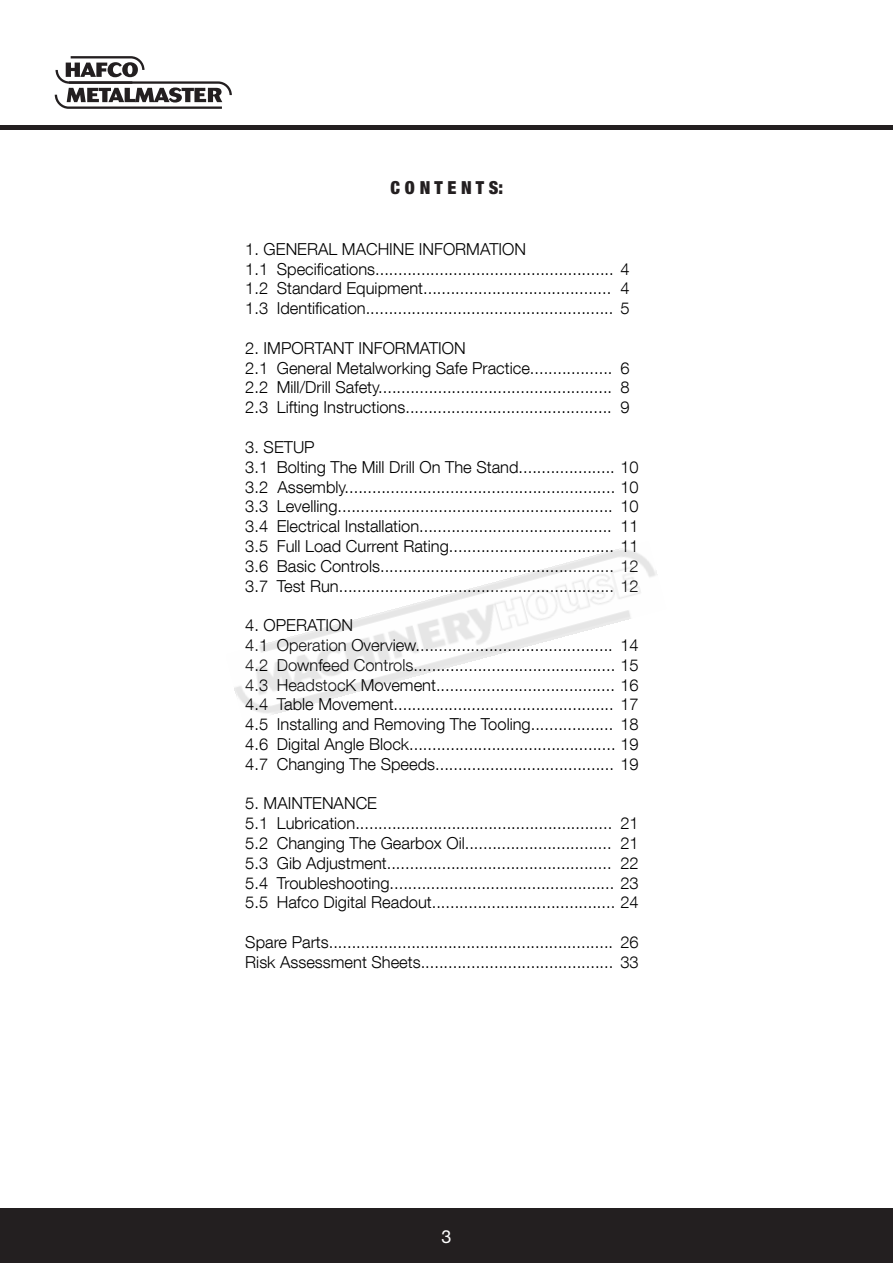
<style>
.page{position:relative;width:893px;height:1263px;background:#fff}
.page>*{position:absolute;margin:0;border:0;box-sizing:border-box;transform-origin:0 0}
.t1{font:900 condensed 18px "Helvetica Neue LT Std";color:#231f20}
.t2{font:18px "Helvetica Neue LT Std";color:#fff}
.t3{font:300 16.5px/19.8px "Helvetica Neue LT Com";color:#000}
</style>
<div class="page">
<div style="left:0;top:1208px;width:893px;height:55px;background:#231f20"></div>
<hr style="left:0;top:126px;width:893px;height:4px;background:#231f20">
<svg style="left:55px;top:56px;width:177px;height:53px"></svg>
<img style="left:234px;top:548px;width:423px;height:167px">
<p class="t1" style="left:391px;top:177px;width:114px">C O N T E N T S:</p>
<p class="t3" style="left:245px;top:239px;width:386px">1. GENERAL MACHINE INFORMATION<br>1.1 Specifications.................................................... 4<br>1.2 Standard Equipment......................................... 4<br>1.3 Identification...................................................... 5</p>
<p class="t3" style="left:245px;top:338px;width:386px">2. IMPORTANT INFORMATION<br>2.1 General Metalworking Safe Practice.................. 6<br>2.2 Mill/Drill Safety................................................... 8<br>2.3 Lifting Instructions............................................. 9</p>
<p class="t3" style="left:245px;top:437px;width:395px">3. SETUP<br>3.1 Bolting The Mill Drill On The Stand..................... 10<br>3.2 Assembly........................................................... 10<br>3.3 Levelling............................................................ 10<br>3.4 Electrical Installation.......................................... 11<br>3.5 Full Load Current Rating.................................... 11<br>3.6 Basic Controls................................................... 12<br>3.7 Test Run............................................................ 12</p>
<p class="t3" style="left:245px;top:615px;width:395px">4. OPERATION<br>4.1 Operation Overview........................................... 14<br>4.2 Downfeed Controls............................................ 15<br>4.3 HeadstocK Movement....................................... 16<br>4.4 Table Movement................................................ 17<br>4.5 Installing and Removing The Tooling.................. 18<br>4.6 Digital Angle Block............................................. 19<br>4.7 Changing The Speeds....................................... 19</p>
<p class="t3" style="left:245px;top:793px;width:395px">5. MAINTENANCE<br>5.1 Lubrication........................................................ 21<br>5.2 Changing The Gearbox Oil................................ 21<br>5.3 Gib Adjustment................................................. 22<br>5.4 Troubleshooting................................................. 23<br>5.5 Hafco Digital Readout........................................ 24</p>
<p class="t3" style="left:245px;top:932px;width:395px">Spare Parts.............................................................. 26<br>Risk Assessment Sheets.......................................... 33</p>
<p class="t2" style="left:441px;top:1225px;width:12px">3</p>
</div>
